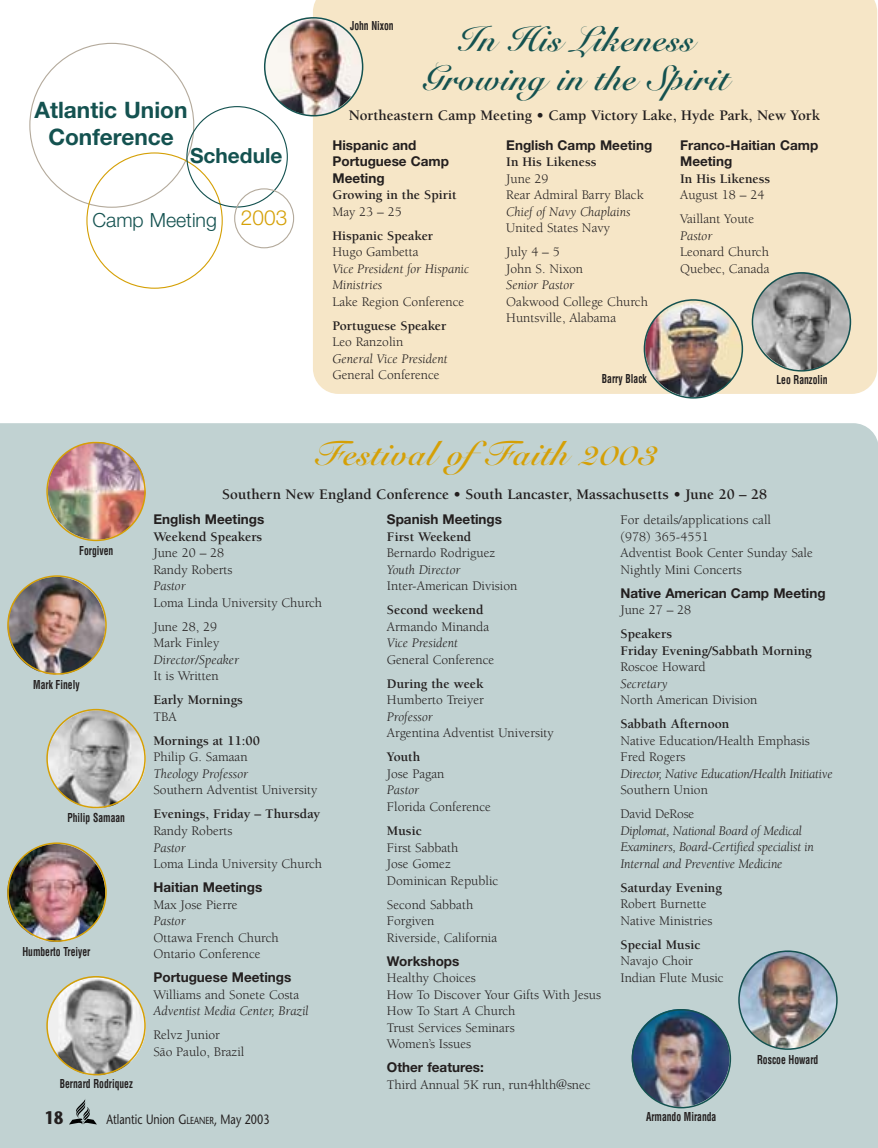
<style>
.page{position:relative;width:878px;height:1148px;background:#fff}
.page>*{position:absolute;margin:0;border:0;box-sizing:border-box;transform-origin:0 0}
.t1{font:700 36px/39px "Snell BT";color:#145250;text-align:center}
.t2{font:700 36px "Snell BT";color:#d5a006}
.t3{font:700 22.65px/27.2px "Helvetica Neue";color:#145250;text-align:center}
.t4{font:700 20.85px "Helvetica Neue";color:#145250}
.t5{font:300 20.85px "Helvetica Neue";color:#d5a006}
.t6{font:300 19.5px "Helvetica Neue";color:#145250}
.t7{font:700 18px "Stone Sans";color:#231f1f;scale:.8 1}
.t8{font:700 15px "Berkeley";color:#231f1f}
.t9{font:13.5px/16.5px "Berkeley";color:#231f1f}
.t10{font:italic 13.5px/16.5px "Berkeley";color:#231f1f}
.t11{font:700 13.5px/16.5px "Berkeley";color:#231f1f}
.t12{font:700 13.5px/16.5px "Helvetica Neue";color:#231f1f}
.t13{font:13.5px "Stone Sans";color:#231f1f;scale:.8 1}
.t14{font:700 condensed 12px "Helvetica";color:#231f1f;scale:.8 1}
.s1{font-size:10.2px}
</style>
<div class="page">
<div style="left:313px;top:0;width:564px;height:394px;background:#f6e6c7"></div>
<div style="left:1px;top:423px;width:877px;height:725px;background:#c1d2d2"></div>
<svg style="left:69px;top:1098px;width:28px;height:26px"></svg>
<img style="left:46px;top:442px;width:100px;height:99px">
<img style="left:7px;top:575px;width:100px;height:99px">
<svg style="left:46px;top:976px;width:100px;height:99px"></svg>
<svg style="left:46px;top:709px;width:100px;height:99px;background:#bbbcb5"></svg>
<img style="left:7px;top:842px;width:100px;height:99px">
<svg style="left:751px;top:272px;width:100px;height:99px;background:#a9a8a1"></svg>
<svg style="left:29px;top:17px;width:334px;height:272px"></svg>
<img style="left:643px;top:299px;width:100px;height:99px">
<img style="left:631px;top:1009px;width:100px;height:99px">
<img style="left:738px;top:950px;width:99px;height:99px">
<h2 class="t3" style="left:35px;top:98px;width:154px">Atlantic Union<br>Conference</h2>
<h3 class="t4" style="left:190px;top:148px;width:94px">Schedule</h3>
<h3 class="t6" style="left:92px;top:213px;width:126px">Camp Meeting</h3>
<h3 class="t5" style="left:241px;top:210px;width:48px">2003</h3>
<p class="t14" style="left:350px;top:21px;width:56px">John Nixon</p>
<h1 class="t1" style="left:430px;top:25px;width:309px">In His Likeness<br>Growingin the Spirit</h1>
<p class="t8" style="left:349px;top:110px;width:472px">Northeastern Camp Meeting • Camp Victory Lake, Hyde Park, New York</p>
<p class="t12" style="left:332px;top:138px;width:118px">Hispanic and<br>Portuguese Camp<br>Meeting</p>
<p class="t11" style="left:332px;top:188px;width:126px">Growing in the Spirit</p>
<p class="t9" style="left:332px;top:204px;width:71px">May 23 – 25</p>
<p class="t11" style="left:332px;top:228px;width:102px">Hispanic Speaker</p>
<p class="t9" style="left:332px;top:245px;width:88px">Hugo Gambetta</p>
<p class="t10" style="left:332px;top:261px;width:138px">Vice President for Hispanic<br>Ministries</p>
<p class="t9" style="left:332px;top:294px;width:133px">Lake Region Conference</p>
<p class="t11" style="left:332px;top:318px;width:115px">Portuguese Speaker</p>
<p class="t9" style="left:332px;top:335px;width:72px">Leo Ranzolin</p>
<p class="t10" style="left:332px;top:351px;width:117px">General Vice President</p>
<p class="t9" style="left:332px;top:368px;width:109px">General Conference</p>
<p class="t12" style="left:506px;top:138px;width:147px">English Camp Meeting</p>
<p class="t11" style="left:506px;top:155px;width:92px">In His Likeness</p>
<p class="t9" style="left:506px;top:171px;width:139px">June 29<br>Rear Admiral Barry Black</p>
<p class="t10" style="left:506px;top:204px;width:126px">Chief of Navy Chaplains</p>
<p class="t9" style="left:506px;top:217px;width:105px;line-height:24px">United States Navy<br>July 4 – 5</p>
<p class="t9" style="left:506px;top:261px;width:78px">John S. Nixon</p>
<p class="t10" style="left:506px;top:278px;width:69px">Senior Pastor</p>
<p class="t9" style="left:506px;top:294px;width:143px">Oakwood College Church<br>Huntsville, Alabama</p>
<p class="t12" style="left:680px;top:138px;width:140px">Franco-Haitian Camp<br>Meeting</p>
<p class="t11" style="left:680px;top:171px;width:92px">In His Likeness</p>
<p class="t9" style="left:680px;top:184px;width:86px;line-height:24px">August 18 – 24<br>Vaillant Youte</p>
<p class="t10" style="left:680px;top:228px;width:34px">Pastor</p>
<p class="t9" style="left:680px;top:245px;width:91px">Leonard Church<br>Quebec, Canada</p>
<p class="t14" style="left:602px;top:374px;width:58px">Barry Black</p>
<p class="t14" style="left:776px;top:375px;width:65px">Leo Ranzolin</p>
<h1 class="t2" style="left:323px;top:440px;width:344px">Festival ofFaith 2003</h1>
<p class="t14" style="left:79px;top:546px;width:44px">Forgiven</p>
<p class="t14" style="left:33px;top:679px;width:59px">Mark Finely</p>
<p class="t14" style="left:67px;top:813px;width:73px">Philip Samaan</p>
<p class="t14" style="left:22px;top:946px;width:87px">Humberto Treiyer</p>
<p class="t14" style="left:60px;top:1079px;width:93px">Bernard Rodriquez</p>
<p class="t8" style="left:222px;top:489px;width:546px">Southern New England Conference • South Lancaster, Massachusetts • June 20 – 28</p>
<p class="t12" style="left:153px;top:512px;width:112px">English Meetings</p>
<p class="t11" style="left:153px;top:529px;width:110px">Weekend Speakers</p>
<p class="t9" style="left:153px;top:546px;width:81px">June 20 – 28<br>Randy Roberts</p>
<p class="t10" style="left:153px;top:579px;width:34px">Pastor</p>
<p class="t9" style="left:153px;top:592px;width:170px;line-height:24px">Loma Linda University Church<br>June 28, 29</p>
<p class="t9" style="left:153px;top:636px;width:67px">Mark Finley</p>
<p class="t10" style="left:153px;top:652px;width:87px">Director/Speaker</p>
<p class="t9" style="left:153px;top:669px;width:67px">It is Written</p>
<p class="t11" style="left:153px;top:693px;width:91px">Early Mornings</p>
<p class="t9" style="left:153px;top:709px;width:25px">TBA</p>
<p class="t11" style="left:153px;top:733px;width:108px">Mornings at 11:00</p>
<p class="t9" style="left:153px;top:750px;width:96px">Philip G. Samaan</p>
<p class="t10" style="left:153px;top:766px;width:96px">Theology Professor</p>
<p class="t9" style="left:153px;top:783px;width:165px">Southern Adventist University</p>
<p class="t11" style="left:153px;top:807px;width:168px">Evenings, Friday – Thursday</p>
<p class="t9" style="left:153px;top:823px;width:81px">Randy Roberts</p>
<p class="t10" style="left:153px;top:840px;width:34px">Pastor</p>
<p class="t9" style="left:153px;top:856px;width:170px">Loma Linda University Church</p>
<p class="t12" style="left:153px;top:880px;width:110px">Haitian Meetings</p>
<p class="t9" style="left:153px;top:897px;width:86px">Max Jose Pierre</p>
<p class="t10" style="left:153px;top:913px;width:34px">Pastor</p>
<p class="t9" style="left:153px;top:930px;width:127px">Ottawa French Church<br>Ontario Conference</p>
<p class="t12" style="left:153px;top:970px;width:139px">Portuguese Meetings</p>
<p class="t9" style="left:153px;top:987px;width:147px">Williams and Sonete Costa</p>
<p class="t10" style="left:153px;top:1003px;width:157px">Adventist Media Center, Brazil</p>
<p class="t9" style="left:153px;top:1027px;width:92px">Relvz Junior<br>São Paulo, Brazil</p>
<p class="t12" style="left:387px;top:512px;width:117px">Spanish Meetings</p>
<p class="t11" style="left:387px;top:529px;width:86px">First Weekend</p>
<p class="t9" style="left:387px;top:546px;width:110px">Bernardo Rodriguez</p>
<p class="t10" style="left:387px;top:562px;width:75px">Youth Director</p>
<p class="t9" style="left:387px;top:579px;width:132px">Inter-American Division</p>
<p class="t11" style="left:387px;top:603px;width:98px">Second weekend</p>
<p class="t9" style="left:387px;top:619px;width:104px">Armando Minanda</p>
<p class="t10" style="left:387px;top:636px;width:73px">Vice President</p>
<p class="t9" style="left:387px;top:652px;width:109px">General Conference</p>
<p class="t11" style="left:387px;top:676px;width:98px">During the week</p>
<p class="t9" style="left:387px;top:693px;width:98px">Humberto Treiyer</p>
<p class="t10" style="left:387px;top:709px;width:47px">Professor</p>
<p class="t9" style="left:387px;top:726px;width:168px">Argentina Adventist University</p>
<p class="t11" style="left:387px;top:750px;width:35px">Youth</p>
<p class="t9" style="left:387px;top:766px;width:59px">Jose Pagan</p>
<p class="t10" style="left:387px;top:783px;width:34px">Pastor</p>
<p class="t9" style="left:387px;top:799px;width:105px">Florida Conference</p>
<p class="t11" style="left:387px;top:823px;width:36px">Music</p>
<p class="t9" style="left:387px;top:840px;width:113px">First Sabbath<br>Jose Gomez<br>Dominican Republic</p>
<p class="t9" style="left:387px;top:897px;width:112px">Second Sabbath<br>Forgiven<br>Riverside, California</p>
<p class="t12" style="left:387px;top:953px;width:74px">Workshops</p>
<p class="t9" style="left:387px;top:970px;width:216px">Healthy Choices<br>How To Discover Your Gifts With Jesus<br>How To Start A Church<br>Trust Services Seminars<br>Women’s Issues</p>
<p class="t12" style="left:387px;top:1060px;width:98px">Other features:</p>
<p class="t9" style="left:387px;top:1077px;width:205px">Third Annual 5K run, run4hlth@snec</p>
<p class="t9" style="left:620px;top:513px;width:194px">For details/applications call<br>(978) 365-4551<br>Adventist Book Center Sunday Sale<br>Nightly Mini Concerts</p>
<p class="t12" style="left:620px;top:586px;width:207px">Native American Camp Meeting</p>
<p class="t9" style="left:620px;top:603px;width:72px">June 27 – 28</p>
<p class="t11" style="left:620px;top:627px;width:193px">Speakers<br>Friday Evening/Sabbath Morning</p>
<p class="t9" style="left:620px;top:660px;width:87px">Roscoe Howard</p>
<p class="t10" style="left:620px;top:676px;width:49px">Secretary</p>
<p class="t9" style="left:620px;top:693px;width:138px">North American Division</p>
<p class="t11" style="left:620px;top:717px;width:110px">Sabbath Afternoon</p>
<p class="t9" style="left:620px;top:733px;width:191px">Native Education/Health Emphasis<br>Fred Rogers</p>
<p class="t10" style="left:620px;top:766px;width:214px">Director, Native Education/Health Initiative</p>
<p class="t9" style="left:620px;top:779px;width:89px;line-height:24px">Southern Union<br>David DeRose</p>
<p class="t10" style="left:620px;top:823px;width:195px">Diplomat, National Board of Medical<br>Examiners, Board-Certified specialist in<br>Internal and Preventive Medicine</p>
<p class="t11" style="left:620px;top:880px;width:103px">Saturday Evening</p>
<p class="t9" style="left:620px;top:897px;width:94px">Robert Burnette<br>Native Ministries</p>
<p class="t11" style="left:620px;top:937px;width:81px">Special Music</p>
<p class="t9" style="left:620px;top:954px;width:105px">Navajo Choir<br>Indian Flute Music</p>
<p class="t14" style="left:757px;top:1054px;width:78px">Roscoe Howard</p>
<h3 class="t7" style="left:45px;top:1110px;width:24px">18</h3>
<p class="t13" style="left:106px;top:1113px;width:205px">Atlantic Union G<span class="s1">LEANER</span>, May 2003</p>
<p class="t14" style="left:646px;top:1112px;width:89px">Armando Miranda</p>
</div>
